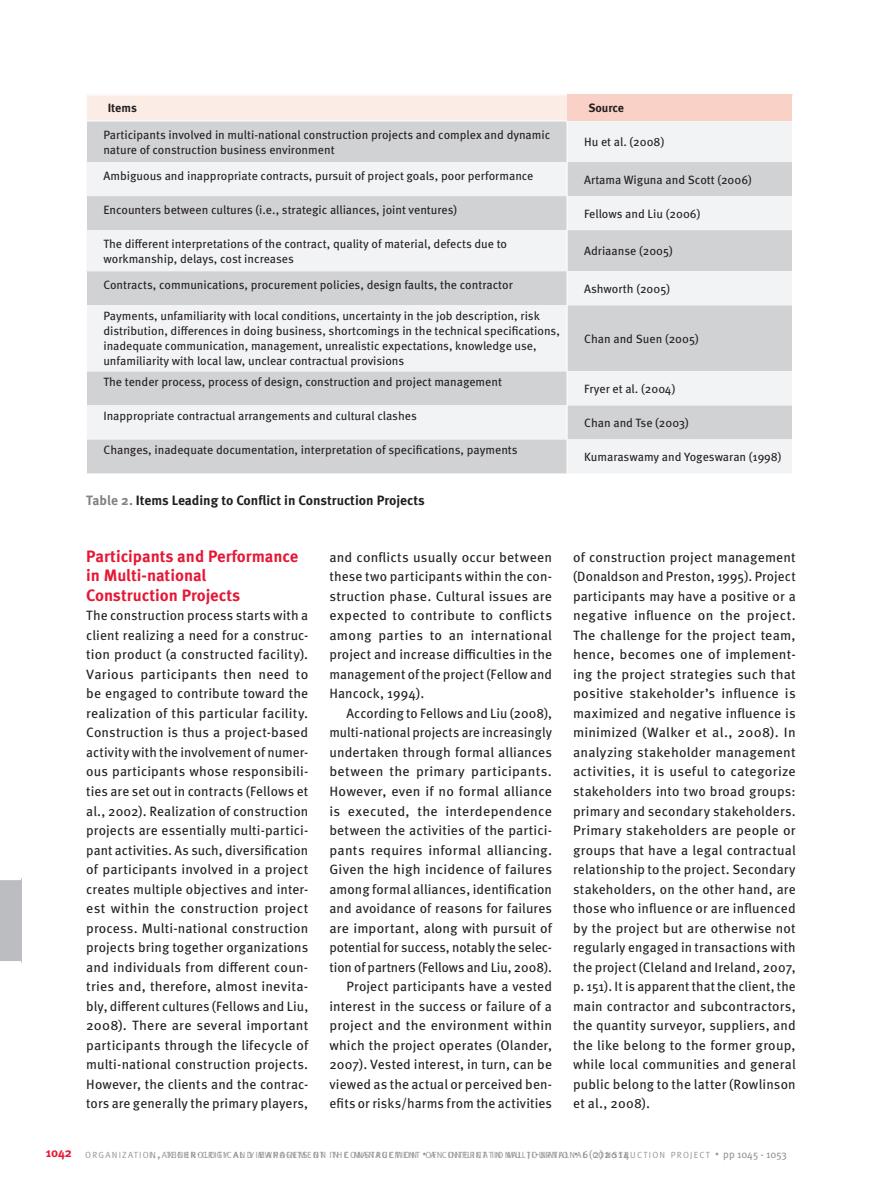
<style>
.page{position:relative;width:872px;height:1204px;background:#fff}
.page>*{position:absolute;margin:0;border:0;box-sizing:border-box;transform-origin:0 0}
.Bodytext_9_13{font:700 16.5px/19.5px "Meta Pro";color:#e51836}
.Bodytext_9_13-2{font:13.5px/19.5px "Meta Pro";letter-spacing:.01em;color:#231f20;text-align:justify}
.Prvi_paragraf{font:13.5px/19.5px "Meta Pro";letter-spacing:.01em;color:#231f20;text-align:justify}
.t1{font:700 13.5px "Meta Pro";color:#231f20}
.t2{font:12px/15px "Meta Pro";color:#231f20}
.t3{font:700 12px "Meta Pro";color:#231f20}
.t4{font:8.85px "Meta Normal";letter-spacing:.145em;color:#939598}
.s1{color:#808285}
.s2{font-family:"Meta";font-weight:700;font-size:12.75px;color:#e51836}
.s3{font-size:12.75px}
.s4{font-family:"Santana";font-weight:900;font-stretch:condensed;font-size:12.75px}
.s5{font-family:"Meta";font-size:10.5px}
</style>
<div class="page">
<div style="left:86px;top:95px;width:481px;height:26px;background:#fcece6"></div>
<div style="left:567px;top:95px;width:225px;height:26px;background:#fad1c6"></div>
<svg style="left:87px;top:121px;width:705px;height:352px"></svg>
<hr style="left:567px;top:121px;width:1px;height:41px;background:#fff">
<hr style="left:567px;top:162px;width:1px;height:34px;background:#fff">
<hr style="left:567px;top:196px;width:1px;height:34px;background:#fff">
<hr style="left:567px;top:230px;width:1px;height:41px;background:#fff">
<hr style="left:567px;top:271px;width:1px;height:34px;background:#fff">
<hr style="left:86px;top:95px;width:481px;height:1px;background:#fff">
<svg style="left:86px;top:96px;width:1px;height:25px"></svg>
<hr style="left:86px;top:121px;width:481px;height:1px;background:#fff">
<hr style="left:567px;top:305px;width:1px;height:66px;background:#fff">
<hr style="left:567px;top:371px;width:1px;height:34px;background:#fff">
<hr style="left:567px;top:439px;width:1px;height:34px;background:#fff">
<hr style="left:567px;top:405px;width:1px;height:34px;background:#fff">
<div style="left:0;top:878px;width:21px;height:84px;background:#bcbdc0"></div>
<hr style="left:0;top:877px;width:21px;height:3px;background:#fff">
<hr style="left:0;top:961px;width:21px;height:3px;background:#fff">
<p class="t3" style="left:108px;top:101px;width:31px">Items</p>
<p class="t3" style="left:588px;top:101px;width:37px">Source</p>
<p class="t2" style="left:103px;top:127px;width:448px">Participants involved in multi-national construction projects and complex and dynamic nature of construction business environment</p>
<p class="t2" style="left:584px;top:135px;width:82px">Hu et al. (2008)</p>
<p class="t2" style="left:103px;top:168px;width:431px">Ambiguous and inappropriate contracts, pursuit of project goals, poor performance</p>
<p class="t2" style="left:584px;top:172px;width:169px">Artama Wiguna and Scott (2006)</p>
<p class="t2" style="left:103px;top:202px;width:355px">Encounters between cultures (i.e., strategic alliances, joint ventures)</p>
<p class="t2" style="left:584px;top:206px;width:118px">Fellows and Liu (2006)</p>
<p class="t2" style="left:103px;top:236px;width:405px">The different interpretations of the contract, quality of material, defects due to workmanship, delays, cost increases</p>
<p class="t2" style="left:584px;top:244px;width:90px">Adriaanse (2005)</p>
<p class="t2" style="left:103px;top:277px;width:411px">Contracts, communications, procurement policies, design faults, the contractor</p>
<p class="t2" style="left:584px;top:281px;width:87px">Ashworth (2005)</p>
<p class="t2" style="left:103px;top:309px;width:458px">Payments, unfamiliarity with local conditions, uncertainty in the job description, risk distribution, differences in doing business, shortcomings in the technical specifications, inadequate communication, management, unrealistic expectations, knowledge use, unfamiliarity with local law, unclear contractual provisions</p>
<p class="t2" style="left:584px;top:331px;width:116px">Chan and Suen (2005)</p>
<p class="t2" style="left:103px;top:375px;width:400px">The tender process, process of design, construction and project management</p>
<p class="t2" style="left:103px;top:409px;width:315px">Inappropriate contractual arrangements and cultural clashes</p>
<p class="t2" style="left:103px;top:443px;width:416px">Changes, inadequate documentation, interpretation of specifications, payments</p>
<p class="t1" style="left:86px;top:492px;width:340px"><span class="s1">Table 2.</span> Items Leading to Conflict in Construction Projects</p>
<p class="Bodytext_9_13" style="left:86px;top:547px;width:214px">Participants and Performance in Multi-national<br>Construction Projects</p>
<p class="Prvi_paragraf" style="left:86px;top:606px;width:224px">The construction process starts with a client realizing a need for a construc&shy;tion product (a constructed facility).<br>Various participants then need to be engaged to contribute toward the realization of this particular facility.<br>Construction is thus a project-based activity with the involvement of numer&shy;ous participants whose responsibili&shy;ties are set out in contracts (Fellows et al., 2002). Realization of construction projects are essentially multi-partici&shy;pant activities. As such, diversification of participants involved in a project creates multiple objectives and inter&shy;est within the construction project process. Multi-national construction projects bring together organizations and individuals from different coun&shy;tries and, therefore, almost inevita&shy;bly, different cultures (Fellows and Liu, 2008). There are several important participants through the lifecycle of multi-national construction projects.<br>However, the clients and the contrac&shy;tors are generally the primary players,</p>
<p class="Prvi_paragraf" style="left:329px;top:548px;width:224px">and conflicts usually occur between these two participants within the con&shy;struction phase. Cultural issues are expected to contribute to conflicts among parties to an international project and increase difficulties in the management of the project (Fellow and Hancock, 1994).</p>
<p class="Bodytext_9_13-2" style="left:329px;top:704px;width:225px;text-indent:17px">According to Fellows and Liu (2008), multi-national projects are increasingly undertaken through formal alliances between the primary participants.<br>However, even if no formal alliance is executed, the interdependence between the activities of the partici&shy;pants requires informal alliancing.<br>Given the high incidence of failures among formal alliances, identification and avoidance of reasons for failures are important, along with pursuit of potential for success, notably the selec&shy;tion of partners (Fellows and Liu, 2008).</p>
<p class="Bodytext_9_13-2" style="left:329px;top:977px;width:224px;text-indent:17px">Project participants have a vested interest in the success or failure of a project and the environment within which the project operates (Olander, 2007). Vested interest, in turn, can be viewed as the actual or perceived ben&shy;efits or risks/harms from the activities</p>
<p class="t2" style="left:584px;top:381px;width:93px">Fryer et al. (2004)</p>
<p class="t2" style="left:584px;top:415px;width:106px">Chan and Tse (2003)</p>
<p class="t2" style="left:584px;top:449px;width:199px">Kumaraswamy and Yogeswaran (1998)</p>
<p class="Bodytext_9_13-2" style="left:573px;top:548px;width:224px">of construction project management (Donaldson and Preston, 1995). Project participants may have a positive or a negative influence on the project.<br>The challenge for the project team, hence, becomes one of implement&shy;ing the project strategies such that positive stakeholder’s influence is maximized and negative influence is minimized (Walker et al., 2008). In analyzing stakeholder management activities, it is useful to categorize stakeholders into two broad groups: primary and secondary stakeholders.<br>Primary stakeholders are people or groups that have a legal contractual relationship to the project. Secondary stakeholders, on the other hand, are those who influence or are influenced by the project but are otherwise not regularly engaged in transactions with the project (Cleland and Ireland, 2007, p. 151). It is apparent that the client, the main contractor and subcontractors, the quantity surveyor, suppliers, and the like belong to the former group, while local communities and general public belong to the latter (Rowlinson et al., 2008).</p>
<p class="t4" style="left:46px;top:1149px;width:184px"><span class="s2">1042</span> ORGANIZATION<span class="s3">,</span> TECHNOLOGY</p>
<p class="t4" style="left:240px;top:1149px;width:391px">ND MANAGEMENT IN CONSTRUCTION <span class="s4">·</span> AN INTERNATIONAL JOURNAL <span class="s4">·</span> <span class="s5">6(2)2014</span></p>
<p class="t4" style="left:149px;top:1149px;width:639px">I<span class="s3">.</span> AKINER<span class="s3">·</span>CRITICAL VIEWPOINTS ON THE MANAGEMENT OF CONFLICT IN MULTI<span class="s3">-</span>NATIONAL CONSTRUCTION PROJECT <span class="s4">·</span> <span class="s5">pp</span> <span class="s5">1045 - 1053</span></p>
</div>
